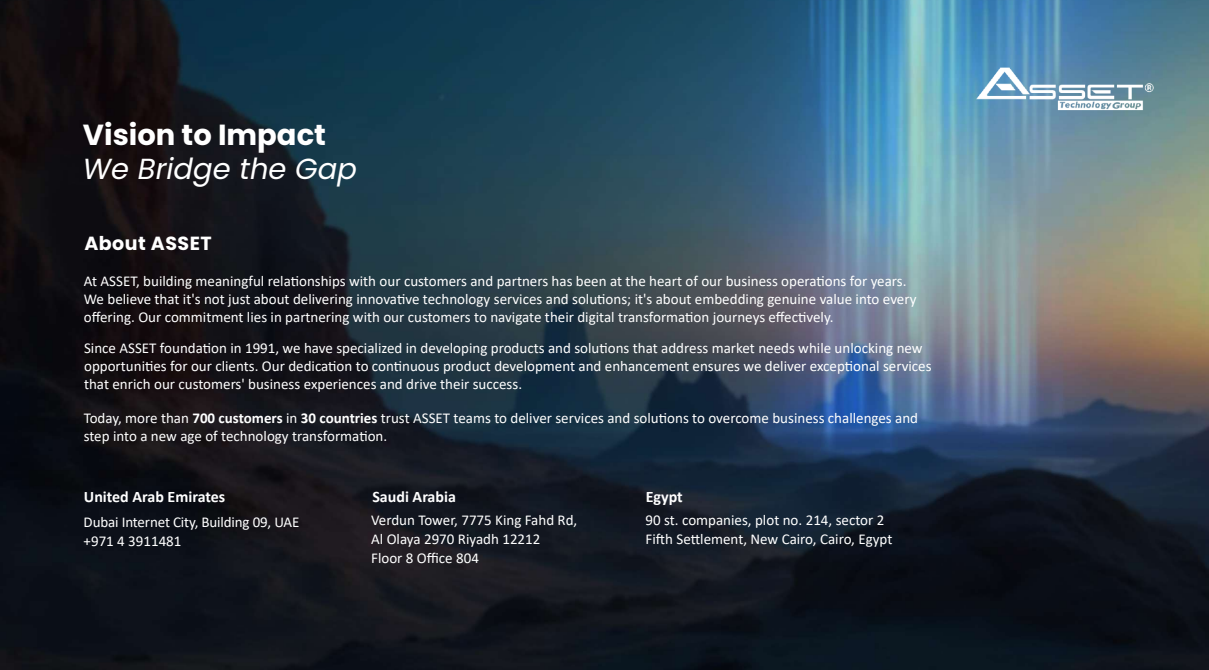
<style>
.page{position:relative;width:1209px;height:670px;background:#fff}
.page>*{position:absolute;margin:0;border:0;box-sizing:border-box;transform-origin:0 0}
.t1{font:700 29px "Poppins";color:#fff}
.t2{font:italic 29px "Poppins";color:#fff}
.t3{font:700 19px "Poppins";letter-spacing:.025em;color:#fff}
.t4{font:700 16px "Calibri";color:#fff}
.t5{font:15px/18px "Calibri";color:#fff}
.s1{font-weight:700}
</style>
<div class="page">
<img style="left:0;top:0;width:1209px;height:669px">
<img style="left:967px;top:53px;width:192px;height:81px">
<h1 class="t1" style="left:83px;top:118px;width:244px">Vision to Impact</h1>
<h1 class="t2" style="left:83px;top:151px;width:275px">We Bridge the Gap</h1>
<p class="t3" style="left:84px;top:232px;width:129px">About ASSET</p>
<p class="t5" style="left:84px;top:272px;width:834px">At ASSET, building meaningful relationships with our customers and partners has been at the heart of our business operations for years.<br>We believe that it's not just about delivering innovative technology services and solutions; it's about embedding genuine value into every offering. Our commitment lies in partnering with our customers to navigate their digital transformation journeys effectively.</p>
<p class="t5" style="left:84px;top:338px;width:849px">Since ASSET foundation in 1991, we have specialized in developing products and solutions that address market needs while unlocking new opportunities for our clients. Our dedication to continuous product development and enhancement ensures we deliver exceptional services that enrich our customers' business experiences and drive their success.</p>
<p class="t5" style="left:84px;top:409px;width:836px">Today, more than <span class="s1">700 customers</span> in <span class="s1">30 countries</span> trust ASSET teams to deliver services and solutions to overcome business challenges and step into a new age of technology transformation.</p>
<p class="t4" style="left:84px;top:485px;width:143px">United Arab Emirates</p>
<p class="t4" style="left:372px;top:485px;width:85px">Saudi Arabia</p>
<p class="t4" style="left:646px;top:485px;width:39px">Egypt</p>
<p class="t5" style="left:84px;top:512px;width:217px;line-height:19px">Dubai Internet City, Building 09, UAE +971 4 3911481</p>
<p class="t5" style="left:371px;top:509px;width:208px;line-height:19px">Verdun Tower, 7775 King Fahd Rd,<br>Al Olaya 2970 Riyadh 12212<br>Floor 8 Office 804</p>
<p class="t5" style="left:646px;top:509px;width:248px;line-height:19px">90 st. companies, plot no. 214, sector 2<br>Fifth Settlement, New Cairo, Cairo, Egypt</p>
</div>
